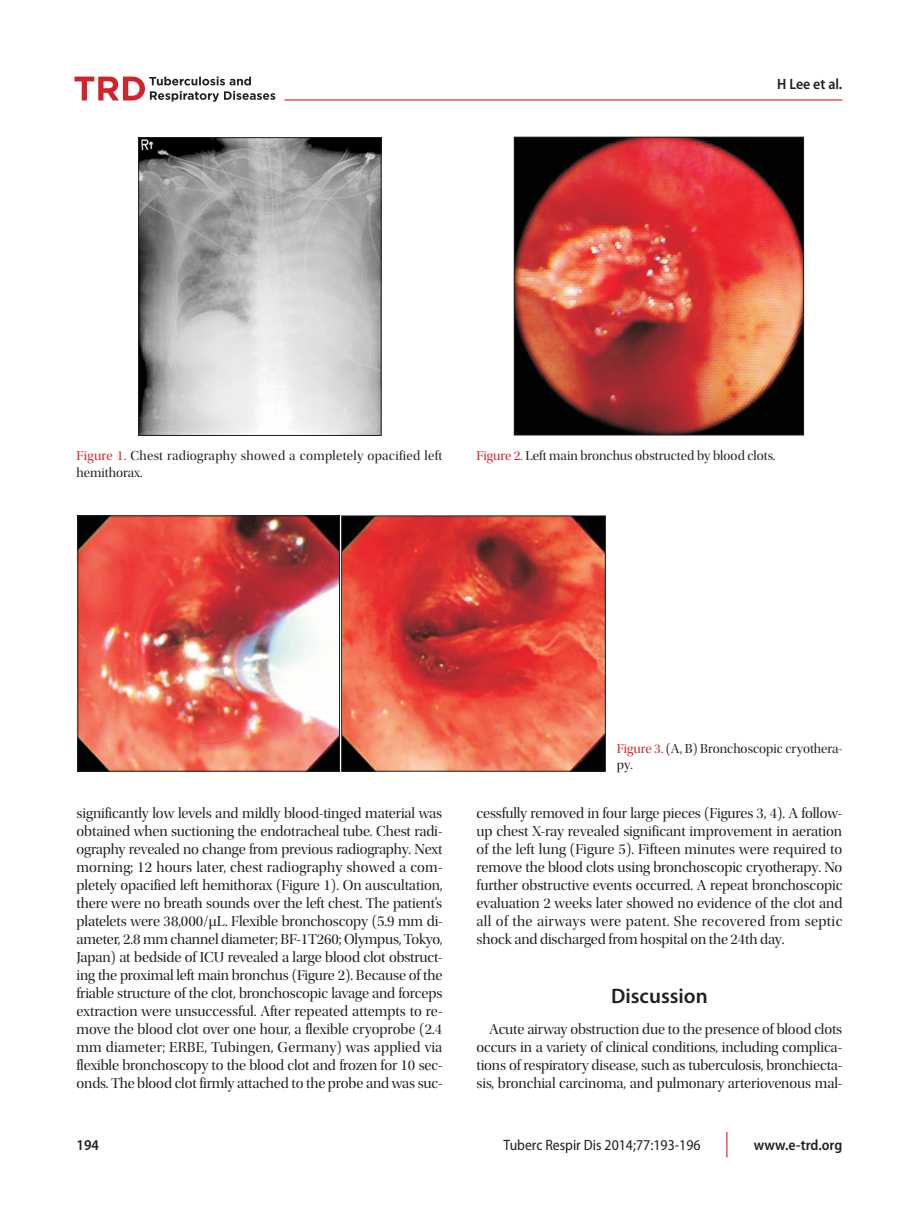
<style>
.page{position:relative;width:919px;height:1217px;background:#fff}
.page>*{position:absolute;margin:0;border:0;box-sizing:border-box;transform-origin:0 0}
.서론{font:600 21px "Myriad Pro";color:#231f20}
.본문{font:15px/18px "Utopia Std Disp";letter-spacing:-.01em;color:#231f20;text-align:justify}
.본문-저널명{font:semi-condensed 15px "Myriad Pro";color:#231f20}
.본문-온라인{font:600 semi-condensed 15px "Myriad Pro";color:#231f20}
.본문-1저자{font:600 semi-condensed 15px "Myriad Pro";color:#231f20}
.본문-페이지번호{font:600 semi-condensed 15px "Myriad Pro";color:#231f20}
.그림제목{font:13.5px/16.2px "Utopia Std Disp";color:#231f20}
.그림제목-2{font:13.5px/16.2px "Utopia Std Disp";letter-spacing:.02em;color:#231f20}
.s1{color:#d1232a}
</style>
<div class="page">
<svg style="left:74px;top:77px;width:201px;height:25px"></svg>
<hr style="left:284px;top:99px;width:558px;height:1px;background:#d1232a">
<svg style="left:726px;top:1131px;width:1px;height:26px"></svg>
<img style="left:140px;top:139px;width:239px;height:294px">
<div style="left:138px;top:137px;width:243px;height:298px;border:1px solid #231f20"></div>
<img style="left:516px;top:139px;width:285px;height:294px">
<div style="left:514px;top:137px;width:289px;height:298px;border:1px solid #231f20"></div>
<img style="left:77px;top:515px;width:529px;height:256px">
<p class="본문-1저자" style="left:777px;top:75px;width:67px">H Lee et al.</p>
<p class="그림제목-2" style="left:77px;top:448px;width:367px"><span class="s1">Figure 1.</span> Chest radiography showed a completely opacified left hemithorax.</p>
<p class="그림제목" style="left:476px;top:448px;width:300px"><span class="s1">Figure 2.</span> Left main bronchus obstructed by blood clots.</p>
<p class="그림제목" style="left:617px;top:740px;width:227px"><span class="s1">Figure 3.</span> (A, B) Bronchoscopic cryothera&shy;py.</p>
<p class="본문" style="left:77px;top:804px;width:367px">significantly low levels and mildly blood-tinged material was obtained when suctioning the endotracheal tube. Chest radi&shy;ography revealed no change from previous radiography. Next morning; 12 hours later, chest radiography showed a com&shy;pletely opacified left hemithorax (Figure 1). On auscultation, there were no breath sounds over the left chest. The patient’s platelets were 38,000/μL. Flexible bronchoscopy (5.9 mm di&shy;ameter, 2.8 mm channel diameter; BF-1T260; Olympus, Tokyo, Japan) at bedside of ICU revealed a large blood clot obstruct&shy;ing the proximal left main bronchus (Figure 2). Because of the friable structure of the clot, bronchoscopic lavage and forceps extraction were unsuccessful. After repeated attempts to re&shy;move the blood clot over one hour, a flexible cryoprobe (2.4 mm diameter; ERBE, Tubingen, Germany) was applied via flexible bronchoscopy to the blood clot and frozen for 10 sec&shy;onds. The blood clot firmly attached to the probe and was suc-</p>
<p class="본문" style="left:476px;top:804px;width:367px">cessfully removed in four large pieces (Figures 3, 4). A follow&shy;up chest X-ray revealed significant improvement in aeration of the left lung (Figure 5). Fifteen minutes were required to remove the blood clots using bronchoscopic cryotherapy. No further obstructive events occurred. A repeat bronchoscopic evaluation 2 weeks later showed no evidence of the clot and all of the airways were patent. She recovered from septic shock and discharged from hospital on the 24th day.</p>
<p class="서론" style="left:611px;top:982px;width:98px">Discussion</p>
<p class="본문" style="left:476px;top:1020px;width:367px;text-indent:13px">Acute airway obstruction due to the presence of blood clots occurs in a variety of clinical conditions, including complica&shy;tions of respiratory disease, such as tuberculosis, bronchiecta&shy;sis, bronchial carcinoma, and pulmonary arteriovenous mal-</p>
<p class="본문-페이지번호" style="left:77px;top:1134px;width:24px">194</p>
<p class="본문-저널명" style="left:503px;top:1135px;width:198px">Tuberc Respir Dis 2014;77:193-196</p>
<p class="본문-온라인" style="left:753px;top:1134px;width:90px">www.e-trd.org</p>
</div>
